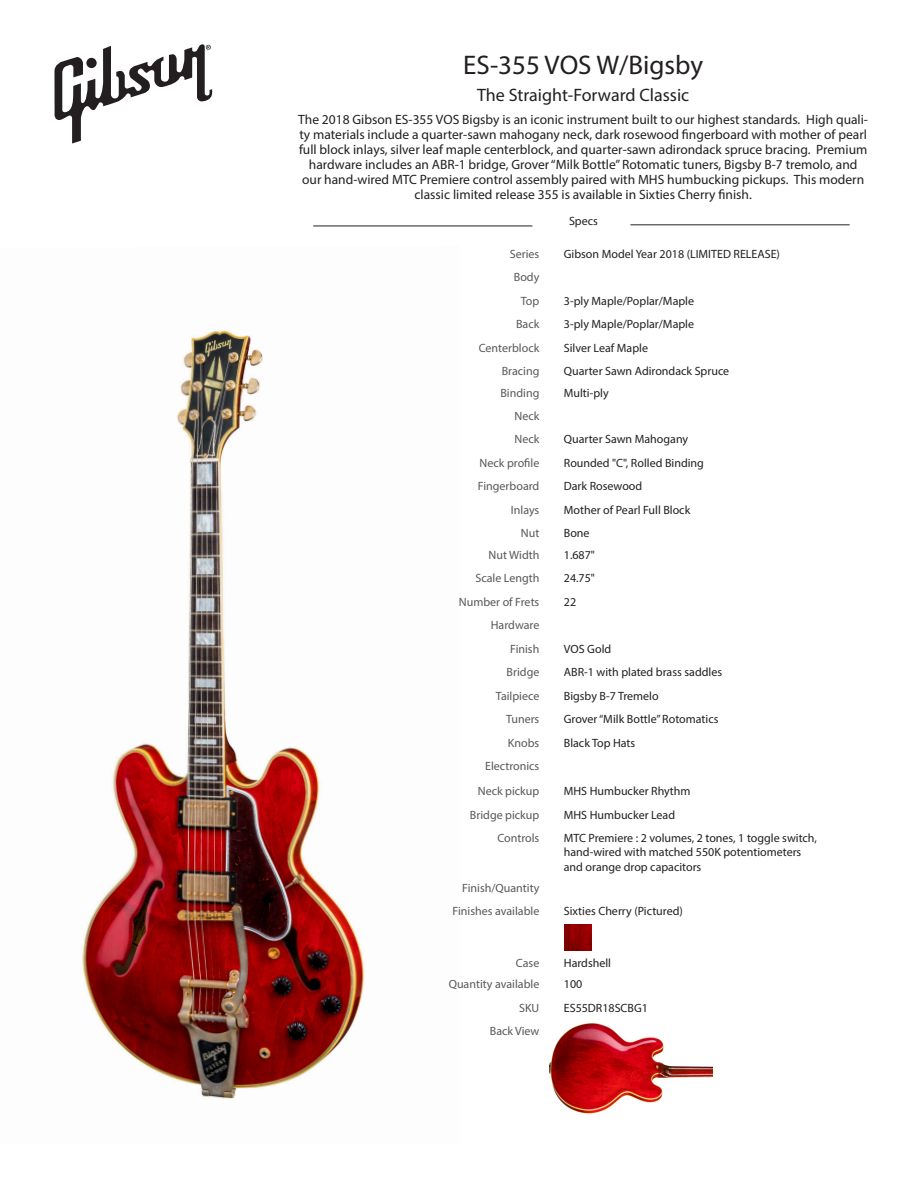
<style>
.page{position:relative;width:918px;height:1188px;background:#fff}
.page>*{position:absolute;margin:0;border:0;box-sizing:border-box;transform-origin:0 0}
.t1{font:27px "Myriad Pro";color:#231f20}
.t2{font:18px "Myriad Pro";color:#231f20}
.t3{font:13.5px/15px "Myriad Pro";color:#231f20;text-align:center}
.t4{font:12px "Myriad Pro";color:#231f20}
.t5{font:12px "Myriad Pro";color:#57585a}
</style>
<div class="page">
<img style="left:82px;top:330px;width:283px;height:769px">
<svg style="left:55px;top:44px;width:157px;height:100px"></svg>
<hr style="left:630px;top:225px;width:220px;height:1px;background:#231f20">
<hr style="left:313px;top:226px;width:219px;height:1px;background:#231f20">
<img style="left:550px;top:1023px;width:163px;height:91px">
<img style="left:565px;top:924px;width:26px;height:27px">
<p class="t1" style="left:463px;top:49px;width:241px">ES-355 VOS W/Bigsby</p>
<p class="t2" style="left:477px;top:84px;width:214px">The Straight-Forward Classic</p>
<p class="t3" style="left:298px;top:112px;width:571px">The 2018 Gibson ES-355 VOS Bigsby is an iconic instrument built to our highest standards. High quali&shy;ty materials include a quarter-sawn mahogany neck, dark rosewood fingerboard with mother of pearl full block inlays, silver leaf maple centerblock, and quarter-sawn adirondack spruce bracing. Premium hardware includes an ABR-1 bridge, Grover “Milk Bottle” Rotomatic tuners, Bigsby B-7 tremolo, and our hand-wired MTC Premiere control assembly paired with MHS humbucking pickups. This modern classic limited release 355 is available in Sixties Cherry finish.</p>
<p class="t4" style="left:569px;top:214px;width:30px">Specs</p>
<p class="t5" style="left:510px;top:247px;width:31px">Series</p>
<p class="t4" style="left:564px;top:247px;width:218px">Gibson Model Year 2018 (LIMITED RELEASE)</p>
<p class="t5" style="left:514px;top:270px;width:27px">Body</p>
<p class="t5" style="left:521px;top:293px;width:20px">Top</p>
<p class="t4" style="left:564px;top:293px;width:132px">3-ply Maple/Poplar/Maple</p>
<p class="t5" style="left:516px;top:317px;width:25px">Back</p>
<p class="t4" style="left:564px;top:317px;width:132px">3-ply Maple/Poplar/Maple</p>
<p class="t5" style="left:479px;top:340px;width:62px">Centerblock</p>
<p class="t4" style="left:564px;top:340px;width:86px">Silver Leaf Maple</p>
<p class="t5" style="left:502px;top:364px;width:39px">Bracing</p>
<p class="t4" style="left:564px;top:364px;width:167px">Quarter Sawn Adirondack Spruce</p>
<p class="t5" style="left:500px;top:385px;width:40px">Binding</p>
<p class="t4" style="left:564px;top:385px;width:46px">Multi-ply</p>
<p class="t5" style="left:514px;top:409px;width:26px">Neck</p>
<p class="t5" style="left:514px;top:432px;width:26px">Neck</p>
<p class="t4" style="left:564px;top:432px;width:126px">Quarter Sawn Mahogany</p>
<p class="t5" style="left:480px;top:455px;width:61px">Neck profile</p>
<p class="t4" style="left:564px;top:455px;width:142px">Rounded "C", Rolled Binding</p>
<p class="t5" style="left:478px;top:479px;width:63px">Fingerboard</p>
<p class="t4" style="left:564px;top:479px;width:80px">Dark Rosewood</p>
<p class="t5" style="left:511px;top:502px;width:30px">Inlays</p>
<p class="t4" style="left:564px;top:502px;width:128px">Mother of Pearl Full Block</p>
<p class="t5" style="left:521px;top:526px;width:20px">Nut</p>
<p class="t4" style="left:564px;top:526px;width:27px">Bone</p>
<p class="t5" style="left:489px;top:547px;width:52px">Nut Width</p>
<p class="t4" style="left:564px;top:547px;width:33px">1.687"</p>
<p class="t5" style="left:475px;top:571px;width:66px">Scale Length</p>
<p class="t4" style="left:564px;top:571px;width:33px">24.75"</p>
<p class="t5" style="left:459px;top:594px;width:82px">Number of Frets</p>
<p class="t4" style="left:564px;top:594px;width:14px">22</p>
<p class="t5" style="left:491px;top:618px;width:50px">Hardware</p>
<p class="t5" style="left:510px;top:641px;width:31px">Finish</p>
<p class="t4" style="left:564px;top:641px;width:49px">VOS Gold</p>
<p class="t5" style="left:507px;top:665px;width:34px">Bridge</p>
<p class="t4" style="left:564px;top:665px;width:160px">ABR-1 with plated brass saddles</p>
<p class="t5" style="left:496px;top:688px;width:45px">Tailpiece</p>
<p class="t4" style="left:564px;top:688px;width:96px">Bigsby B-7 Tremelo</p>
<p class="t5" style="left:506px;top:712px;width:35px">Tuners</p>
<p class="t4" style="left:564px;top:712px;width:156px">Grover “Milk Bottle” Rotomatics</p>
<p class="t5" style="left:508px;top:735px;width:33px">Knobs</p>
<p class="t4" style="left:564px;top:735px;width:73px">Black Top Hats</p>
<p class="t5" style="left:485px;top:759px;width:56px">Electronics</p>
<p class="t5" style="left:478px;top:784px;width:63px">Neck pickup</p>
<p class="t4" style="left:564px;top:784px;width:128px">MHS Humbucker Rhythm</p>
<p class="t5" style="left:470px;top:807px;width:71px">Bridge pickup</p>
<p class="t4" style="left:564px;top:807px;width:113px">MHS Humbucker Lead</p>
<p class="t5" style="left:497px;top:831px;width:43px">Controls</p>
<p class="t4" style="left:564px;top:831px;width:255px">MTC Premiere : 2 volumes, 2 tones, 1 toggle switch,</p>
<p class="t4" style="left:564px;top:845px;width:239px">hand-wired with matched 550K potentiometers</p>
<p class="t4" style="left:564px;top:859px;width:139px">and orange drop capacitors</p>
<p class="t5" style="left:462px;top:880px;width:79px">Finish/Quantity</p>
<p class="t5" style="left:453px;top:904px;width:88px">Finishes available</p>
<p class="t4" style="left:564px;top:904px;width:121px">Sixties Cherry (Pictured)</p>
<p class="t5" style="left:516px;top:956px;width:25px">Case</p>
<p class="t4" style="left:564px;top:956px;width:49px">Hardshell</p>
<p class="t5" style="left:449px;top:977px;width:92px">Quantity available</p>
<p class="t4" style="left:564px;top:977px;width:20px">100</p>
<p class="t5" style="left:519px;top:1000px;width:22px">SKU</p>
<p class="t4" style="left:564px;top:1000px;width:86px">ES55DR18SCBG1</p>
<p class="t5" style="left:490px;top:1024px;width:51px">Back View</p>
</div>
